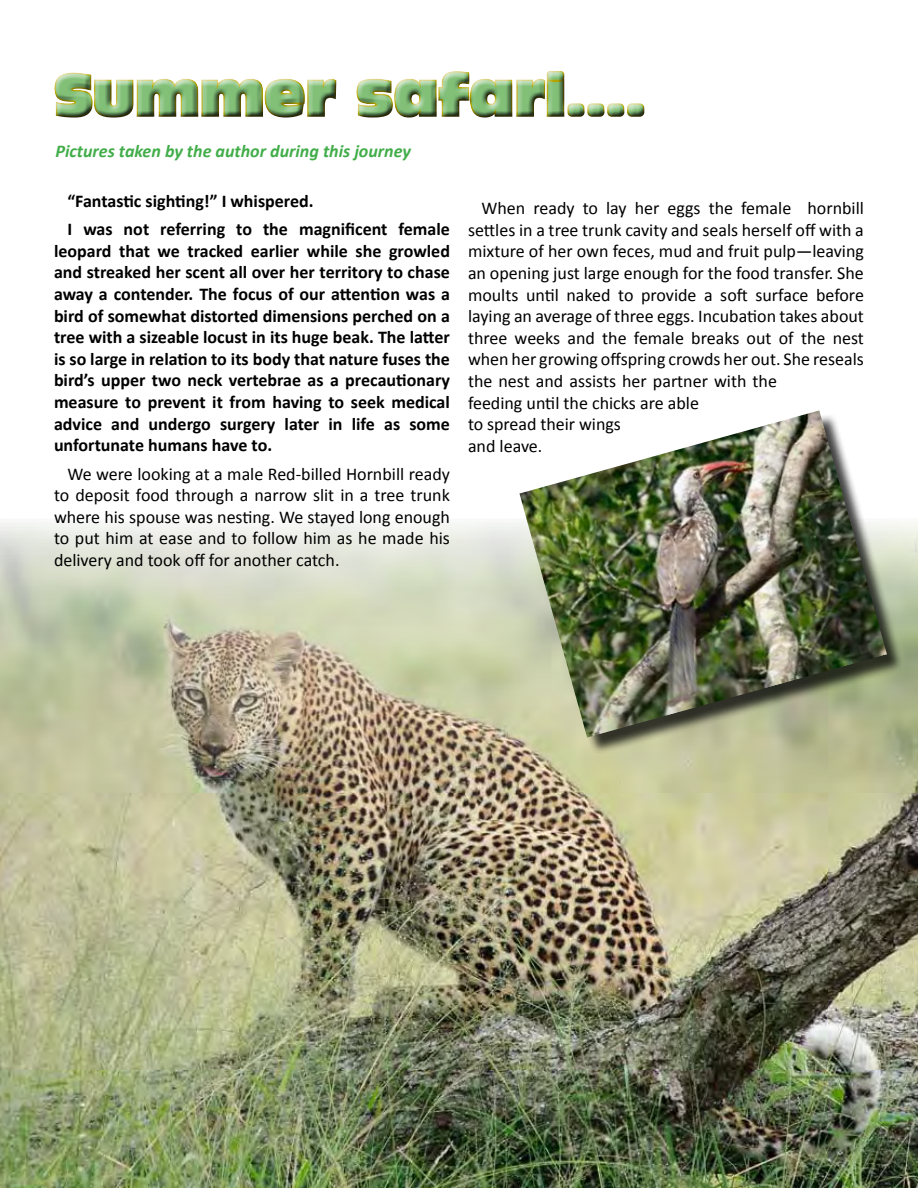
<style>
.page{position:relative;width:918px;height:1188px;background:#fff}
.page>*{position:absolute;margin:0;border:0;box-sizing:border-box;transform-origin:0 0}
.t1{font:54px "Antique Olive Compact";color:#82c078}
.t2{font:18px/21.6px "Calibri";color:#000;text-align:justify}
.t3{font:700 18px/21.6px "Calibri";color:#000}
.t4{font:italic 700 18px "Calibri";color:#41ad49}
</style>
<div class="page">
<img style="left:0;top:522px;width:918px;height:666px">
<div style="left:50px;top:68px;width:601px;height:57px;background:#000;opacity:.75"></div>
<div style="left:523px;top:414px;width:382px;height:342px;background:#000;opacity:.75"></div>
<img style="left:519px;top:410px;width:368px;height:328px">
<h1 class="t1" style="left:54px;top:58px;width:593px">SUMMER SAFARI....</h1>
<p class="t4" style="left:56px;top:140px;width:357px">Pictures taken by the author during this journey</p>
<p class="t3" style="left:68px;top:187px;width:384px;line-height:28.3px">“Fantastic sighting!” I whispered.<br>I was not referring to the magnificent female</p>
<p class="t3" style="left:54px;top:240px;width:398px;text-align:justify">leopard that we tracked earlier while she growled and streaked her scent all over her territory to chase away a contender. The focus of our attention was a bird of somewhat distorted dimensions perched on a tree with a sizeable locust in its huge beak. The latter is so large in relation to its body that nature fuses the bird’s upper two neck vertebrae as a precautionary measure to prevent it from having to seek medical advice and undergo surgery later in life as some unfortunate humans have to.</p>
<p class="t2" style="left:54px;top:463px;width:398px;text-indent:14px">We were looking at a male Red-billed Hornbill ready to deposit food through a narrow slit in a tree trunk where his spouse was nesting. We stayed long enough to put him at ease and to follow him as he made his delivery and took off for another catch.</p>
<p class="t2" style="left:468px;top:198px;width:398px;text-align:left;text-indent:14px">When ready to lay her eggs the female hornbill settles in a tree trunk cavity and seals herself off with a mixture of her own feces, mud and fruit pulp—leaving an opening just large enough for the food transfer. She moults until naked to provide a soft surface before laying an average of three eggs. Incubation takes about three weeks and the female breaks out of the nest when her growing offspring crowds her out. She reseals the nest and assists her partner with the<br>feeding until the chicks are able<br>to spread their wings<br>and leave.</p>
</div>
